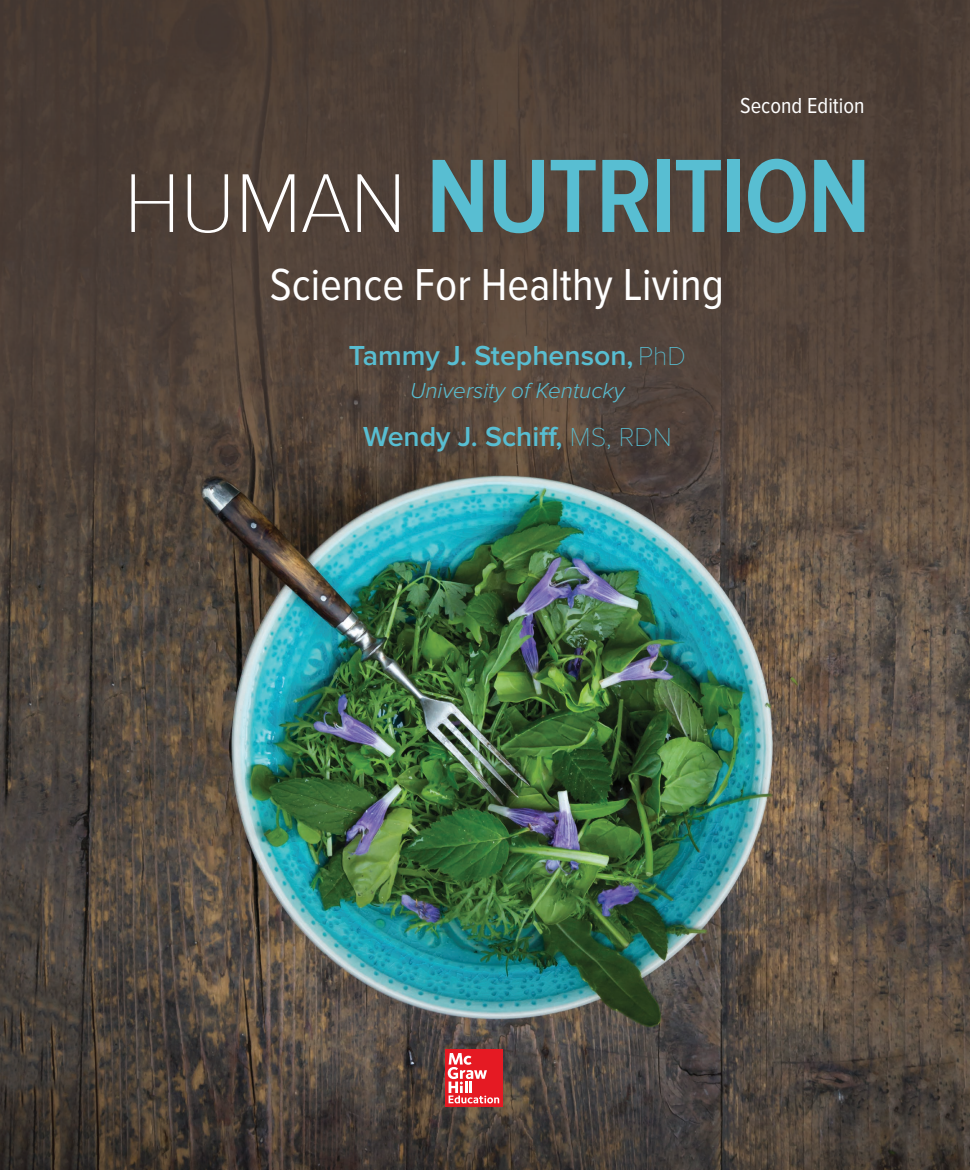
<style>
.page{position:relative;width:970px;height:1170px;background:#fff}
.page>*{position:absolute;margin:0;border:0;box-sizing:border-box;transform-origin:0 0}
.t1{font:600 108px "Proxima Nova Cond";letter-spacing:-.025em;color:#58bed2}
.t2{font:46.5px "Proxima Nova Cond";color:#fff}
.t3{font:600 28.5px "Proxima Nova";color:#58bed2}
.t4{font:italic 300 22.5px "Proxima Nova";color:#58bed2}
.t5{font:22.5px "Proxima Nova Cond";color:#fff}
.s1{font-weight:100;font-size:86.4px;color:#fff}
.s2{font-family:"Proxima Nova T";font-weight:100;font-size:27px}
</style>
<div class="page">
<img style="left:0;top:0;width:969px;height:1169px">
<div style="left:445px;top:1049px;width:57px;height:57px;background:#e51a23"></div>
<svg style="left:447px;top:1053px;width:52px;height:50px"></svg>
<p class="t5" style="left:740px;top:92px;width:126px">Second Edition</p>
<p class="t1" style="left:123px;top:136px;width:750px"><span class="s1">HUMAN</span> NUTRITION</p>
<p class="t2" style="left:270px;top:258px;width:455px">Science For Healthy Living</p>
<p class="t3" style="left:349px;top:339px;width:339px">Tammy J. Stephenson, <span class="s2">PhD</span></p>
<p class="t4" style="left:410px;top:378px;width:216px">University of Kentucky</p>
<p class="t3" style="left:363px;top:420px;width:310px">Wendy J. Schiff, <span class="s2">MS, RDN</span></p>
</div>
